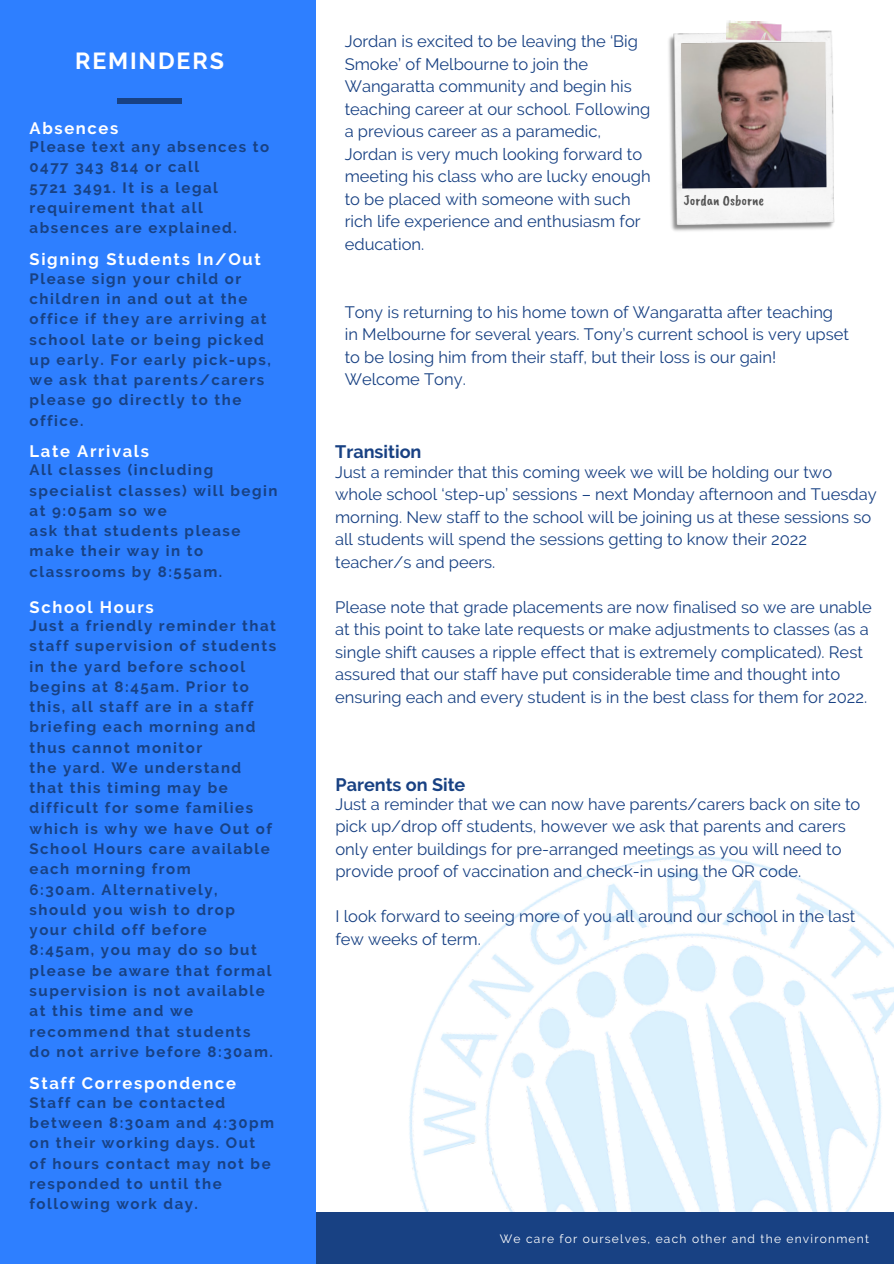
<style>
.page{position:relative;width:894px;height:1264px;background:#fff}
.page>*{position:absolute;margin:0;border:0;box-sizing:border-box;transform-origin:0 0}
.t1{font:700 23.25px "Raleway";letter-spacing:.08em;color:#fff}
.t2{font:700 18px "Raleway";color:#184183}
.t3{font:16.5px/22.5px "Raleway";color:#184183}
.t4{font:700 16.5px "Raleway";letter-spacing:.1em;color:#fff}
.t5{font:700 15px/20.2px "Raleway";letter-spacing:.1em;color:#184183}
.t6{font:14.7px "Caveat Brush";color:#545454}
.t7{font:12px "Raleway";letter-spacing:.1em;color:#fff}
</style>
<div class="page">
<img style="left:409px;top:855px;width:484px;height:357px">
<div style="left:302px;top:1212px;width:591px;height:51px;background:#184183"></div>
<div style="left:0;top:0;width:315px;height:1263px;background:#2e7fff"></div>
<div style="left:117px;top:98px;width:64px;height:6px;background:#184183"></div>
<img style="left:668px;top:31px;width:167px;height:200px">
<img style="left:680px;top:42px;width:146px;height:146px">
<img style="left:725px;top:20px;width:56px;height:21px">
<p class="t1" style="left:75px;top:47px;width:150px">REMINDERS</p>
<p class="t4" style="left:30px;top:118px;width:90px">Absences</p>
<p class="t5" style="left:30px;top:137px;width:241px">Please text any absences to<br>0477 343 814 or call</p>
<p class="t5" style="left:30px;top:177px;width:208px">5721 3491. It is a legal requirement that all absences are explained.</p>
<p class="t4" style="left:30px;top:250px;width:233px">Signing Students In/Out</p>
<p class="t5" style="left:30px;top:268px;width:243px">Please sign your child or children in and out at the office if they are arriving at school late or being picked up early. For early pick-ups, we ask that parents/carers please go directly to the office.</p>
<p class="t4" style="left:30px;top:441px;width:121px">Late Arrivals</p>
<p class="t5" style="left:30px;top:460px;width:249px">All classes (including specialist classes) will begin at 9:05am so we</p>
<p class="t5" style="left:30px;top:520px;width:212px">ask that students please make their way in to classrooms by 8:55am.</p>
<p class="t4" style="left:30px;top:597px;width:126px">School Hours</p>
<p class="t5" style="left:30px;top:615px;width:248px">Just a friendly reminder that staff supervision of students in the yard before school begins at 8:45am. Prior to</p>
<p class="t5" style="left:30px;top:696px;width:227px">this, all staff are in a staff briefing each morning and thus cannot monitor</p>
<p class="t5" style="left:30px;top:757px;width:225px">the yard. We understand that this timing may be difficult for some families</p>
<p class="t5" style="left:30px;top:818px;width:244px">which is why we have Out of<br>School Hours care available each morning from</p>
<p class="t5" style="left:30px;top:879px;width:245px">6:30am. Alternatively, should you wish to drop your child off before<br>8:45am, you may do so but please be aware that formal supervision is not available at this time and we recommend that students do not arrive before 8:30am.</p>
<p class="t4" style="left:30px;top:1073px;width:208px">Staff Correspondence</p>
<p class="t5" style="left:30px;top:1092px;width:246px">Staff can be contacted between 8:30am and 4:30pm on their working days. Out of hours contact may not be responded to until the following work day.</p>
<p class="t3" style="left:344px;top:30px;width:307px">Jordan is excited to be leaving the ‘Big Smoke’ of Melbourne to join the Wangaratta community and begin his teaching career at our school. Following a previous career as a paramedic, Jordan is very much looking forward to meeting his class who are lucky enough to be placed with someone with such rich life experience and enthusiasm for education.</p>
<p class="t6" style="left:683px;top:190px;width:82px">Jordan Osborne</p>
<p class="t3" style="left:344px;top:301px;width:505px">Tony is returning to his home town of Wangaratta after teaching in Melbourne for several years. Tony’s current school is very upset to be losing him from their staff, but their loss is our gain!<br>Welcome Tony.</p>
<p class="t2" style="left:335px;top:441px;width:88px">Transition</p>
<p class="t3" style="left:335px;top:460px;width:543px">Just a reminder that this coming week we will be holding our two whole school ‘step-up’ sessions – next Monday afternoon and Tuesday morning. New staff to the school will be joining us at these sessions so all students will spend the sessions getting to know their 2022 teacher/s and peers.</p>
<p class="t3" style="left:335px;top:595px;width:538px">Please note that grade placements are now finalised so we are unable at this point to take late requests or make adjustments to classes (as a single shift causes a ripple effect that is extremely complicated). Rest assured that our staff have put considerable time and thought into ensuring each and every student is in the best class for them for 2022.</p>
<p class="t2" style="left:335px;top:773px;width:131px">Parents on Site</p>
<p class="t3" style="left:335px;top:792px;width:526px">Just a reminder that we can now have parents/carers back on site to pick up/drop off students, however we ask that parents and carers only enter buildings for pre-arranged meetings as you will need to provide proof of vaccination and check-in using the QR code.</p>
<p class="t3" style="left:335px;top:905px;width:521px">I look forward to seeing more of you all around our school in the last few weeks of term.</p>
<p class="t7" style="left:499px;top:1231px;width:370px">We care for ourselves, each other and the environment</p>
</div>
